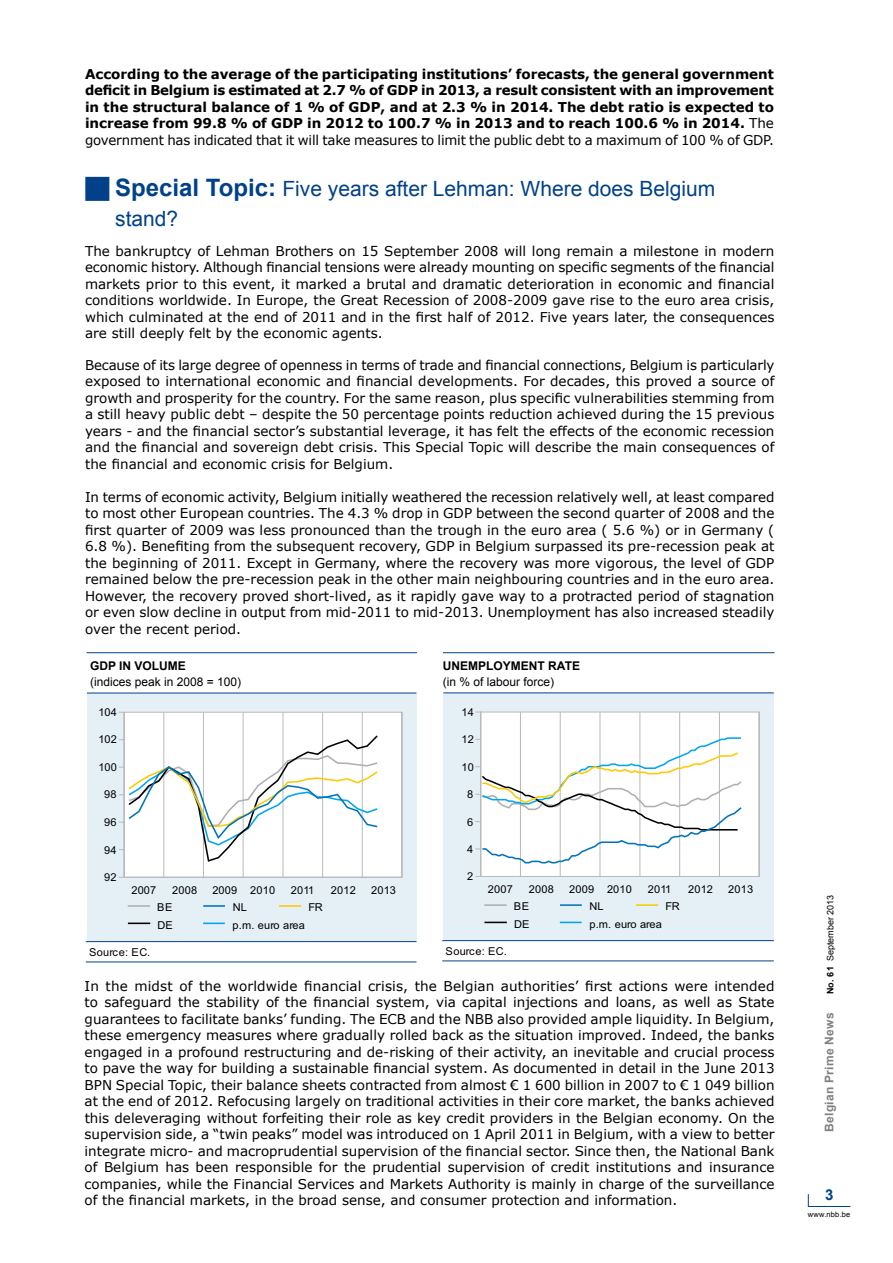
<style>
.page{position:relative;width:893px;height:1263px;background:#fff}
.page>*{position:absolute;margin:0;border:0;box-sizing:border-box;transform-origin:0 0}
.t1{font:21px/30px "Arial";color:#00418a}
.t2{font:700 15px "Arial";color:#00418a}
.t3{font:13.5px/16.5px "Verdana";color:#000;text-align:justify}
.t4{font:700 13.5px/16.5px "Verdana";color:#000;text-align:justify}
.t5{font:12px "Arial";color:#000}
.t6{font:700 12px "Arial";color:#000}
.t7{font:700 12px "Arial";letter-spacing:.03em;color:#818084}
.t8{font:10.95px "Arial";letter-spacing:.015em;color:#000}
.t9{font:10.8px "Arial";letter-spacing:.015em;color:#000}
.t10{font:9px "Arial";color:#000}
.t11{font:7.5px "Arial";color:#000}
.s1{font-weight:400}
.s2{font-weight:700;font-size:24px}
.s3{font-weight:700}
</style>
<div class="page">
<svg style="left:808px;top:1194px;width:1px;height:12px"></svg>
<hr style="left:808px;top:1206px;width:42px;height:1px;background:#00418a">
<div style="left:87px;top:693px;width:329px;height:249px;background:#e4eff6"></div>
<hr style="left:128px;top:905px;width:22px;height:2px;background:#aeafb2">
<div style="left:124px;top:712px;width:278px;height:165px;background:#fff"></div>
<hr style="left:124px;top:712px;width:278px;height:1px;background:#b9babd">
<hr style="left:402px;top:712px;width:1px;height:165px;background:#b9babd">
<hr style="left:163px;top:712px;width:1px;height:165px;background:#b9babd">
<hr style="left:203px;top:712px;width:1px;height:165px;background:#b9babd">
<hr style="left:243px;top:712px;width:1px;height:165px;background:#b9babd">
<hr style="left:283px;top:712px;width:1px;height:165px;background:#b9babd">
<hr style="left:322px;top:712px;width:1px;height:165px;background:#b9babd">
<hr style="left:362px;top:712px;width:1px;height:165px;background:#b9babd">
<hr style="left:401px;top:712px;width:1px;height:165px;background:#b9babd">
<hr style="left:124px;top:712px;width:1px;height:165px;background:#b9babd">
<hr style="left:124px;top:877px;width:278px;height:1px;background:#b9babd">
<svg style="left:119px;top:734px;width:259px;height:129px"></svg>
<hr style="left:203px;top:905px;width:22px;height:2px;background:#0074bb">
<hr style="left:87px;top:652px;width:330px;height:1px;background:#00418a">
<hr style="left:87px;top:693px;width:329px;height:1px;background:#00418a">
<hr style="left:86px;top:941px;width:330px;height:1px;background:#00418a">
<hr style="left:86px;top:961px;width:330px;height:1px;background:#00418a">
<hr style="left:279px;top:905px;width:22px;height:2px;background:#fdca00">
<hr style="left:203px;top:922px;width:22px;height:2px;background:#00a6eb">
<hr style="left:128px;top:922px;width:22px;height:2px;background:#000">
<div style="left:443px;top:693px;width:331px;height:248px;background:#e4eff6"></div>
<hr style="left:484px;top:904px;width:23px;height:2px;background:#aeafb2">
<div style="left:481px;top:712px;width:278px;height:164px;background:#fff"></div>
<hr style="left:480px;top:712px;width:279px;height:1px;background:#b9babd">
<hr style="left:520px;top:712px;width:1px;height:165px;background:#b9babd">
<hr style="left:560px;top:712px;width:1px;height:165px;background:#b9babd">
<hr style="left:600px;top:712px;width:1px;height:165px;background:#b9babd">
<hr style="left:639px;top:712px;width:1px;height:165px;background:#b9babd">
<hr style="left:679px;top:712px;width:1px;height:165px;background:#b9babd">
<hr style="left:719px;top:712px;width:1px;height:165px;background:#b9babd">
<hr style="left:759px;top:712px;width:1px;height:165px;background:#b9babd">
<hr style="left:480px;top:712px;width:1px;height:165px;background:#b9babd">
<hr style="left:480px;top:876px;width:279px;height:1px;background:#b9babd">
<svg style="left:475px;top:736px;width:267px;height:128px"></svg>
<hr style="left:560px;top:904px;width:22px;height:2px;background:#0074bb">
<hr style="left:443px;top:652px;width:331px;height:1px;background:#00418a">
<hr style="left:443px;top:692px;width:331px;height:1px;background:#00418a">
<hr style="left:442px;top:940px;width:332px;height:1px;background:#00418a">
<hr style="left:442px;top:960px;width:332px;height:1px;background:#00418a">
<hr style="left:636px;top:904px;width:22px;height:2px;background:#fdca00">
<svg style="left:560px;top:922px;width:22px;height:1px"></svg>
<svg style="left:484px;top:922px;width:23px;height:1px"></svg>
<p class="t4" style="left:85px;top:65px;width:690px">According to the average of the participating institutions’ forecasts, the general government deficit in Belgium is estimated at 2.7 % of GDP in 2013, a result consistent with an improvement in the structural balance of 1 % of GDP, and at 2.3 % in 2014. The debt ratio is expected to increase from 99.8 % of GDP in 2012 to 100.7 % in 2013 and to reach 100.6 % in 2014. <span class="s1">The government has indicated that it will take measures to limit the public debt to a maximum of 100 % of GDP.</span></p>
<h1 class="t1" style="left:115px;top:173px;width:602px"><span class="s2">Special Topic:</span> Five years after Lehman: Where does Belgium stand?</h1>
<p class="t3" style="left:85px;top:242px;width:691px">The bankruptcy of Lehman Brothers on 15 September 2008 will long remain a milestone in modern economic history. Although financial tensions were already mounting on specific segments of the financial markets prior to this event, it marked a brutal and dramatic deterioration in economic and financial conditions worldwide. In Europe, the Great Recession of 2008-2009 gave rise to the euro area crisis, which culminated at the end of 2011 and in the first half of 2012. Five years later, the consequences are still deeply felt by the economic agents.</p>
<p class="t3" style="left:85px;top:356px;width:691px">Because of its large degree of openness in terms of trade and financial connections, Belgium is particularly exposed to international economic and financial developments. For decades, this proved a source of growth and prosperity for the country. For the same reason, plus specific vulnerabilities stemming from a still heavy public debt – despite the 50 percentage points reduction achieved during the 15 previous years - and the financial sector’s substantial leverage, it has felt the effects of the economic recession and the financial and sovereign debt crisis. This Special Topic will describe the main consequences of the financial and economic crisis for Belgium.</p>
<p class="t3" style="left:85px;top:488px;width:691px">In terms of economic activity, Belgium initially weathered the recession relatively well, at least compared to most other European countries. The 4.3 % drop in GDP between the second quarter of 2008 and the first quarter of 2009 was less pronounced than the trough in the euro area ( 5.6 %) or in Germany ( 6.8 %). Benefiting from the subsequent recovery, GDP in Belgium surpassed its pre-recession peak at the beginning of 2011. Except in Germany, where the recovery was more vigorous, the level of GDP remained below the pre-recession peak in the other main neighbouring countries and in the euro area.<br>However, the recovery proved short-lived, as it rapidly gave way to a protracted period of stagnation or even slow decline in output from mid-2011 to mid-2013. Unemployment has also increased steadily over the recent period.</p>
<p class="t6" style="left:90px;top:657px;width:97px">GDP IN VOLUME</p>
<p class="t5" style="left:90px;top:674px;width:153px">(indices peak in 2008 = 100)</p>
<p class="t6" style="left:443px;top:657px;width:139px">UNEMPLOYMENT RATE</p>
<p class="t5" style="left:443px;top:674px;width:113px">(in % of labour force)</p>
<p class="t8" style="left:98px;top:705px;width:20px">104</p>
<p class="t9" style="left:462px;top:705px;width:14px">14</p>
<p class="t8" style="left:98px;top:732px;width:20px">102</p>
<p class="t9" style="left:462px;top:732px;width:14px">12</p>
<p class="t8" style="left:98px;top:760px;width:20px">100</p>
<p class="t9" style="left:462px;top:760px;width:14px">10</p>
<p class="t8" style="left:104px;top:787px;width:14px">98</p>
<p class="t9" style="left:467px;top:787px;width:8px">8</p>
<p class="t8" style="left:104px;top:815px;width:14px">96</p>
<p class="t9" style="left:467px;top:815px;width:8px">6</p>
<p class="t8" style="left:104px;top:842px;width:14px">94</p>
<p class="t9" style="left:467px;top:842px;width:8px">4</p>
<p class="t8" style="left:104px;top:870px;width:14px">92</p>
<p class="t9" style="left:467px;top:869px;width:8px">2</p>
<p class="t8" style="left:131px;top:883px;width:26px">2007</p>
<p class="t8" style="left:172px;top:883px;width:26px">2008</p>
<p class="t8" style="left:212px;top:883px;width:64px">2009 2010</p>
<p class="t8" style="left:291px;top:883px;width:25px">2011</p>
<p class="t8" style="left:331px;top:883px;width:26px">2012</p>
<p class="t8" style="left:371px;top:883px;width:26px">2013</p>
<p class="t9" style="left:488px;top:882px;width:27px">2007</p>
<p class="t9" style="left:529px;top:882px;width:27px">2008</p>
<p class="t9" style="left:569px;top:882px;width:64px">2009 2010</p>
<p class="t9" style="left:648px;top:882px;width:25px">2011</p>
<p class="t9" style="left:688px;top:882px;width:27px">2012</p>
<p class="t9" style="left:728px;top:882px;width:27px">2013</p>
<p class="t8" style="left:157px;top:900px;width:17px">BE</p>
<p class="t8" style="left:233px;top:899px;width:15px">NL</p>
<p class="t8" style="left:309px;top:900px;width:16px">FR</p>
<p class="t9" style="left:514px;top:899px;width:17px">BE</p>
<p class="t9" style="left:590px;top:899px;width:16px">NL</p>
<p class="t9" style="left:666px;top:899px;width:16px">FR</p>
<p class="t8" style="left:157px;top:918px;width:17px">DE</p>
<p class="t8" style="left:233px;top:918px;width:74px">p.m. euro area</p>
<p class="t9" style="left:514px;top:917px;width:17px">DE</p>
<p class="t9" style="left:589px;top:917px;width:74px">p.m. euro area</p>
<p class="t8" style="left:89px;top:945px;width:63px">Source: EC.</p>
<p class="t9" style="left:445px;top:944px;width:63px">Source: EC.</p>
<p class="t3" style="left:85px;top:977px;width:691px">In the midst of the worldwide financial crisis, the Belgian authorities’ first actions were intended to safeguard the stability of the financial system, via capital injections and loans, as well as State guarantees to facilitate banks’ funding. The ECB and the NBB also provided ample liquidity. In Belgium, these emergency measures where gradually rolled back as the situation improved. Indeed, the banks engaged in a profound restructuring and de-risking of their activity, an inevitable and crucial process to pave the way for building a sustainable financial system. As documented in detail in the June 2013<br>BPN Special Topic, their balance sheets contracted from almost € 1 600 billion in 2007 to € 1 049 billion at the end of 2012. Refocusing largely on traditional activities in their core market, the banks achieved this deleveraging without forfeiting their role as key credit providers in the Belgian economy. On the supervision side, a “twin peaks” model was introduced on 1 April 2011 in Belgium, with a view to better integrate micro- and macroprudential supervision of the financial sector. Since then, the National Bank of Belgium has been responsible for the prudential supervision of credit institutions and insurance companies, while the Financial Services and Markets Authority is mainly in charge of the surveillance of the financial markets, in the broad sense, and consumer protection and information.</p>
<p class="t10" style="left:824px;top:994px;width:101px;rotate:-90deg"><span class="s3">No. 61</span> September 2013</p>
<p class="t7" style="left:821px;top:1132px;width:121px;rotate:-90deg">Belgian Prime News</p>
<p class="t2" style="left:825px;top:1185px;width:10px">3</p>
<p class="t11" style="left:808px;top:1209px;width:44px">www.nbb.be</p>
</div>
